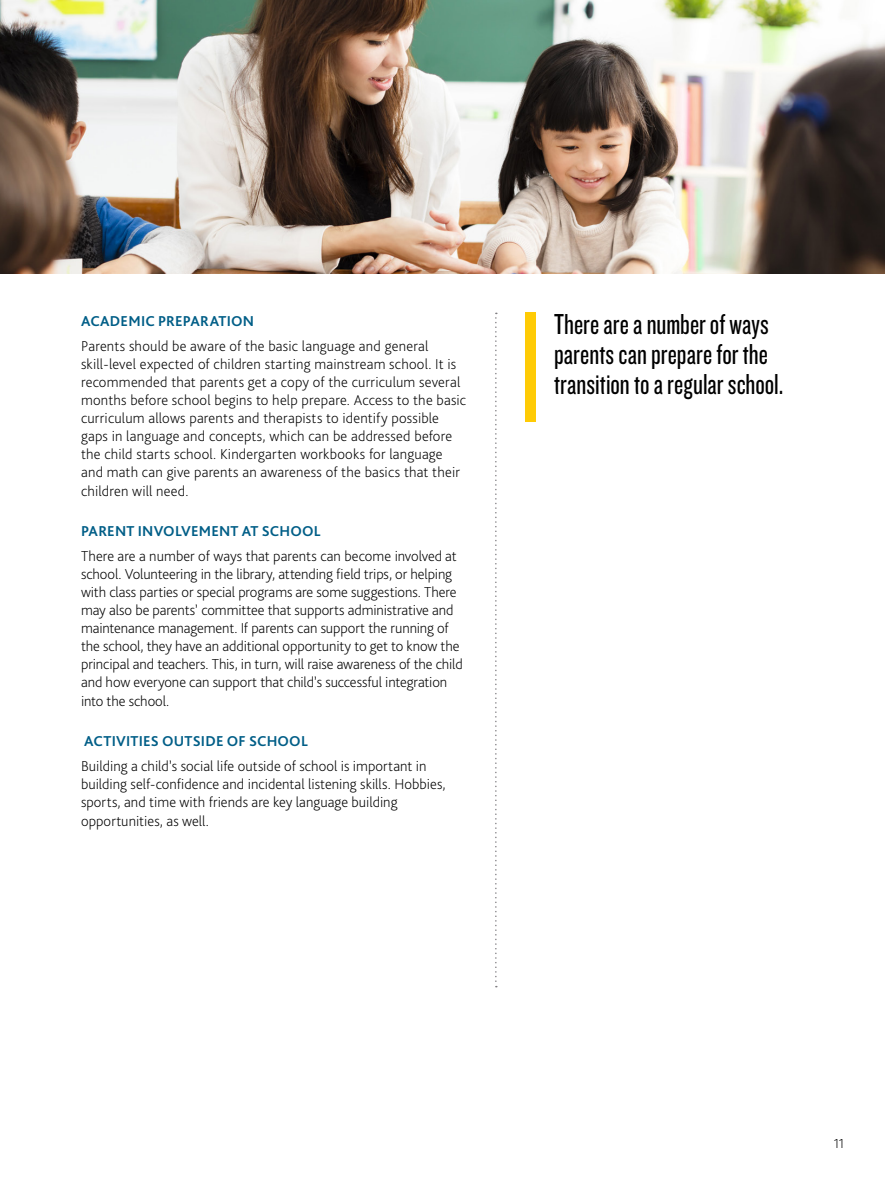
<style>
.page{position:relative;width:885px;height:1188px;background:#fff}
.page>*{position:absolute;margin:0;border:0;box-sizing:border-box;transform-origin:0 0}
.t1{font:30px/30px "Knockout 28 Junior Feathrwt";color:#000}
.t2{font:200 15px/18px "Bliss Pro";letter-spacing:.005em;color:#000}
.t3{font:700 15px "Bliss Pro";letter-spacing:.015em;color:#005e87}
.t4{font:200 13.5px "Bliss Pro";color:#000}
</style>
<div class="page">
<svg style="left:495px;top:313px;width:1px;height:674px"></svg>
<img style="left:0;top:0;width:884px;height:274px">
<div style="left:525px;top:313px;width:10px;height:109px;background:#ffcb05"></div>
<p class="t3" style="left:81px;top:312px;width:175px">ACADEMIC PREPARATION</p>
<p class="t2" style="left:81px;top:336px;width:386px">Parents should be aware of the basic language and general skill-level expected of children starting mainstream school. It is recommended that parents get a copy of the curriculum several months before school begins to help prepare. Access to the basic curriculum allows parents and therapists to identify possible gaps in language and concepts, which can be addressed before the child starts school. Kindergarten workbooks for language and math can give parents an awareness of the basics that their</p>
<p class="t2" style="left:81px;top:482px;width:109px">children will need.</p>
<p class="t3" style="left:81px;top:522px;width:241px">PARENT INVOLVEMENT AT SCHOOL</p>
<p class="t2" style="left:81px;top:546px;width:383px">There are a number of ways that parents can become involved at school. Volunteering in the library, attending field trips, or helping with class parties or special programs are some suggestions. There may also be parents’ committee that supports administrative and maintenance management. If parents can support the running of the school, they have an additional opportunity to get to know the principal and teachers. This, in turn, will raise awareness of the child and how everyone can support that child’s successful integration</p>
<p class="t2" style="left:81px;top:692px;width:90px">into the school.</p>
<p class="t3" style="left:84px;top:732px;width:225px">ACTIVITIES OUTSIDE OF SCHOOL</p>
<p class="t2" style="left:81px;top:756px;width:366px">Building a child’s social life outside of school is important in building self-confidence and incidental listening skills. Hobbies, sports, and time with friends are key language building</p>
<p class="t2" style="left:81px;top:812px;width:129px">opportunities, as well.</p>
<h1 class="t1" style="left:554px;top:308px;width:231px">There are a number of ways parents can prepare for the transition to a regular school.</h1>
<p class="t4" style="left:833px;top:1135px;width:12px">11</p>
</div>
